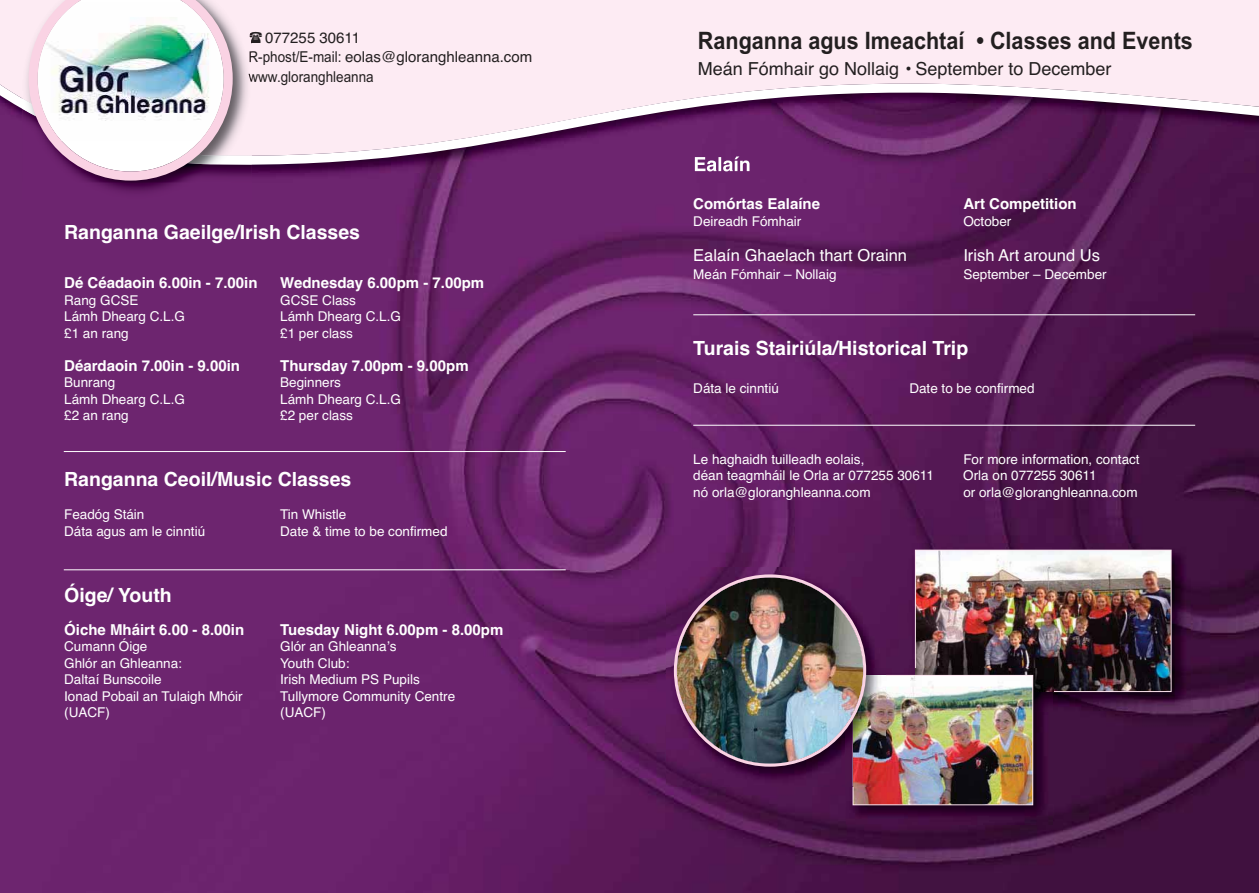
<style>
.page{position:relative;width:1259px;height:893px;background:#fff}
.page>*{position:absolute;margin:0;border:0;box-sizing:border-box;transform-origin:0 0}
.t1{font:700 24px "Arial";color:#231f20;scale:.9 1}
.t2{font:700 19.5px "Helvetica";color:#fff}
.t3{font:18px "Helvetica";color:#231f20}
.t4{font:16.5px "Helvetica";color:#fff}
.t5{font:700 15px "Helvetica";color:#fff}
.t6{font:15px/18.9px "Helvetica";color:#231f20}
.t7{font:15px "Arial";color:#231f20;scale:.9 1}
.t8{font:13.5px "Helvetica";color:#fff}
.s1{font-family:"Arial"}
</style>
<div class="page">
<img style="left:1px;top:182px;width:1258px;height:711px">
<img style="left:1px;top:170px;width:1258px;height:12px">
<img style="left:695px;top:170px;width:54px;height:1px">
<svg style="left:1px;top:0;width:1258px;height:170px;background:#cbacc5"></svg>
<img style="left:22px;top:165px;width:230px;height:35px">
<img style="left:22px;top:0;width:230px;height:98px">
<img style="left:22px;top:98px;width:230px;height:67px">
<svg style="left:249px;top:51px;width:3px;height:12px"></svg>
<svg style="left:248px;top:72px;width:4px;height:11px"></svg>
<img style="left:29px;top:0;width:204px;height:181px">
<hr style="left:64px;top:451px;width:502px;height:1px;background:#fff">
<hr style="left:64px;top:569px;width:502px;height:1px;background:#fff">
<hr style="left:693px;top:314px;width:502px;height:1px;background:#fff">
<hr style="left:693px;top:425px;width:502px;height:1px;background:#fff">
<img style="left:908px;top:543px;width:282px;height:168px">
<img style="left:917px;top:552px;width:252px;height:138px">
<div style="left:915px;top:550px;width:256px;height:142px;border:1px solid #fce3ee"></div>
<img style="left:845px;top:668px;width:208px;height:156px">
<img style="left:854px;top:677px;width:177px;height:126px">
<div style="left:852px;top:675px;width:181px;height:130px;border:1px solid #fce3ee"></div>
<img style="left:666px;top:567px;width:220px;height:219px">
<img style="left:674px;top:574px;width:192px;height:193px">
<svg style="left:250px;top:32px;width:12px;height:11px"></svg>
<p class="t6" style="left:248px;top:30px;width:285px;text-indent:17px">077255 30611<br><span class="s1">R-phost/E-mail:</span> eolas@gloranghleanna.com</p>
<p class="t7" style="left:248px;top:71px;width:141px">www.gloranghleanna</p>
<h2 class="t2" style="left:64px;top:225px;width:297px">Ranganna Gaeilge/Irish Classes</h2>
<p class="t5" style="left:64px;top:278px;width:195px">Dé Céadaoin 6.00in - 7.00in</p>
<p class="t5" style="left:280px;top:278px;width:205px">Wednesday 6.00pm - 7.00pm</p>
<p class="t8" style="left:64px;top:295px;width:76px">Rang GCSE</p>
<p class="t8" style="left:280px;top:295px;width:77px">GCSE Class</p>
<p class="t8" style="left:64px;top:312px;width:122px">Lámh Dhearg C.L.G</p>
<p class="t8" style="left:280px;top:312px;width:122px">Lámh Dhearg C.L.G</p>
<p class="t8" style="left:64px;top:328px;width:66px">£1 an rang</p>
<p class="t8" style="left:280px;top:328px;width:74px">£1 per class</p>
<p class="t5" style="left:64px;top:360px;width:177px">Déardaoin 7.00in - 9.00in</p>
<p class="t5" style="left:280px;top:360px;width:190px">Thursday 7.00pm - 9.00pm</p>
<p class="t8" style="left:64px;top:378px;width:53px">Bunrang</p>
<p class="t8" style="left:280px;top:378px;width:62px">Beginners</p>
<p class="t8" style="left:64px;top:394px;width:122px">Lámh Dhearg C.L.G</p>
<p class="t8" style="left:280px;top:394px;width:122px">Lámh Dhearg C.L.G</p>
<p class="t8" style="left:64px;top:411px;width:66px">£2 an rang</p>
<p class="t8" style="left:280px;top:411px;width:74px">£2 per class</p>
<h2 class="t2" style="left:64px;top:472px;width:289px">Ranganna Ceoil/Music Classes</h2>
<p class="t8" style="left:64px;top:510px;width:82px">Feadóg Stáin</p>
<p class="t8" style="left:280px;top:510px;width:68px">Tin Whistle</p>
<p class="t8" style="left:64px;top:526px;width:143px">Dáta agus am le cinntiú</p>
<p class="t8" style="left:280px;top:526px;width:169px">Date &amp; time to be confirmed</p>
<h2 class="t2" style="left:64px;top:588px;width:109px">Óige/ Youth</h2>
<p class="t5" style="left:64px;top:624px;width:182px">Óiche Mháirt 6.00 - 8.00in</p>
<p class="t5" style="left:280px;top:624px;width:225px">Tuesday Night 6.00pm - 8.00pm</p>
<p class="t8" style="left:64px;top:642px;width:85px">Cumann Óige</p>
<p class="t8" style="left:280px;top:642px;width:118px">Glór an Ghleannaʼs</p>
<p class="t8" style="left:64px;top:658px;width:119px">Ghlór an Ghleanna:</p>
<p class="t8" style="left:280px;top:658px;width:71px">Youth Club:</p>
<p class="t8" style="left:64px;top:675px;width:99px">Daltaí Bunscoile</p>
<p class="t8" style="left:280px;top:675px;width:141px">Irish Medium PS Pupils</p>
<p class="t8" style="left:64px;top:691px;width:180px">Ionad Pobail an Tulaigh Mhóir</p>
<p class="t8" style="left:280px;top:691px;width:176px">Tullymore Community Centre</p>
<p class="t8" style="left:64px;top:708px;width:47px">(UACF)</p>
<p class="t8" style="left:280px;top:708px;width:47px">(UACF)</p>
<h1 class="t1" style="left:698px;top:32px;width:551px">Ranganna agus Imeachtaí • Classes and Events</h1>
<h3 class="t3" style="left:698px;top:62px;width:415px">Meán Fómhair go Nollaig • September to December</h3>
<p class="t5" style="left:693px;top:198px;width:128px">Comórtas Ealaíne</p>
<p class="t5" style="left:963px;top:198px;width:115px">Art Competition</p>
<p class="t8" style="left:693px;top:216px;width:110px">Deireadh Fómhair</p>
<p class="t8" style="left:963px;top:216px;width:50px">October</p>
<p class="t4" style="left:693px;top:249px;width:215px">Ealaín Ghaelach thart Orainn</p>
<p class="t4" style="left:963px;top:249px;width:138px">Irish Art around Us</p>
<p class="t8" style="left:693px;top:270px;width:145px">Meán Fómhair – Nollaig</p>
<p class="t8" style="left:963px;top:270px;width:145px">September – December</p>
<h2 class="t2" style="left:693px;top:341px;width:276px">Turais Stairiúla/Historical Trip</h2>
<p class="t8" style="left:693px;top:383px;width:87px">Dáta le cinntiú</p>
<p class="t8" style="left:909px;top:383px;width:127px">Date to be confirmed</p>
<p class="t8" style="left:693px;top:454px;width:173px">Le haghaidh tuilleadh eolais,</p>
<p class="t8" style="left:963px;top:454px;width:178px">For more information, contact</p>
<p class="t8" style="left:693px;top:470px;width:242px">déan teagmháil le Orla ar 077255 30611</p>
<p class="t8" style="left:963px;top:470px;width:135px">Orla on 077255 30611</p>
<p class="t8" style="left:693px;top:487px;width:179px">nó orla@gloranghleanna.com</p>
<p class="t8" style="left:963px;top:487px;width:176px">or orla@gloranghleanna.com</p>
</div>
